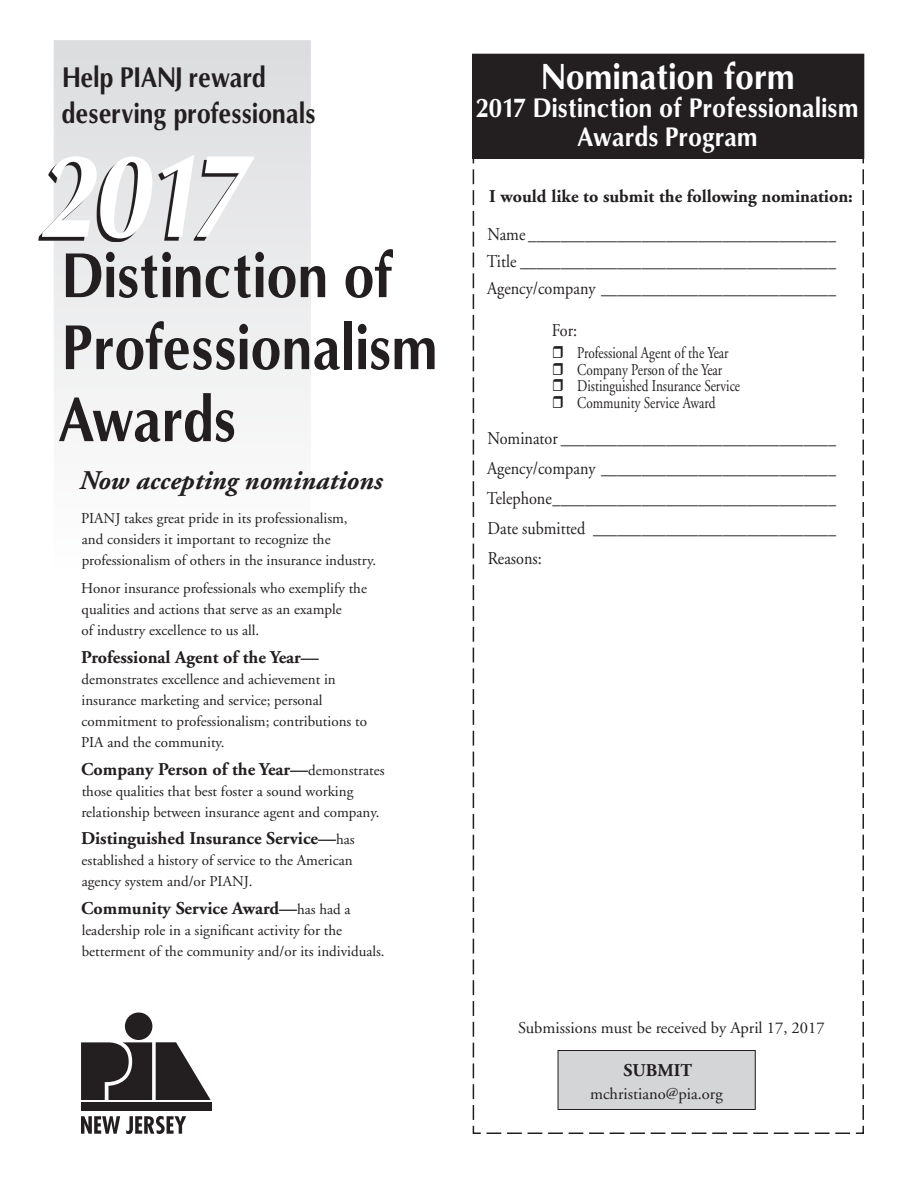
<style>
.page{position:relative;width:918px;height:1188px;background:#fff}
.page>*{position:absolute;margin:0;border:0;box-sizing:border-box;transform-origin:0 0}
.Superhead{font:italic 700 112.5px "Omni";color:#fff;scale:.86 1}
.Superhead-2{font:700 60px/72px "Omni";color:#231f20;scale:.86 1}
.t1{font:700 34.5px "Omni";letter-spacing:.005em;color:#fff;scale:.9 1}
.Superhead-3{font:700 27px/36px "Omni";color:#231f20;scale:.86 1}
.t2{font:italic 700 27px "Adobe Garamond";color:#231f20}
.t3{font:700 25.5px/28.5px "Omni";color:#fff;text-align:center;scale:.9 1}
.fm{font:18px "Adobe Garamond";color:#231f20;scale:.9 1}
.bt_ni{font:700 18px "Adobe Garamond";color:#231f20}
.fm-2{font:16.5px "Adobe Garamond";color:#231f20;scale:.8 1}
.bt_ni-2{font:16.5px "Adobe Garamond";color:#231f20}
.bt_ni-3{font:15px/21px "Adobe Garamond";color:#231f20}
.s1{font-weight:400;font-size:15px}
</style>
<div class="page">
<svg style="left:472px;top:154px;width:393px;height:980px"></svg>
<div style="left:473px;top:54px;width:391px;height:104px;background:#231f20"></div>
<div style="left:472px;top:54px;width:392px;height:105px;border:1px solid #231f20"></div>
<div style="left:54px;top:40px;width:256px;height:1087px;background:linear-gradient(to bottom,#e5e6e7,#fff);border:1px solid #dcdddf"></div>
<svg style="left:39px;top:158px;width:212px;height:84px;background:#a09fa0"></svg>
<svg style="left:81px;top:1042px;width:130px;height:58px"></svg>
<div style="left:125px;top:1012px;width:27px;height:28px;background:#231f20;border-radius:50%"></div>
<div style="left:81px;top:1103px;width:130px;height:8px;background:#231f20"></div>
<svg style="left:81px;top:1116px;width:39px;height:18px"></svg>
<svg style="left:126px;top:1116px;width:60px;height:18px"></svg>
<div style="left:558px;top:1051px;width:197px;height:58px;background:#d4d5d7"></div>
<div style="left:558px;top:1050px;width:197px;height:60px;border:1px solid #231f20"></div>
<svg style="left:553px;top:346px;width:10px;height:62px"></svg>
<p class="Superhead-3" style="left:62px;top:59px;width:297px">Help PIANJ reward deserving professionals</p>
<p class="Superhead" style="left:35px;top:124px;width:248px">2017</p>
<p class="Superhead-2" style="left:57px;top:239px;width:444px">Distinction of<br>Professionalism<br>Awards</p>
<p class="t2" style="left:79px;top:466px;width:305px">Now accepting nominations</p>
<p class="bt_ni-3" style="left:81px;top:509px;width:296px">PIANJ takes great pride in its professionalism,<br>and considers it important to recognize the professionalism of others in the insurance industry.</p>
<p class="bt_ni-3" style="left:81px;top:578px;width:287px">Honor insurance professionals who exemplify the qualities and actions that serve as an example<br>of industry excellence to us all.</p>
<p class="bt_ni" style="left:81px;top:647px;width:239px">Professional Agent of the Year—</p>
<p class="bt_ni-3" style="left:81px;top:669px;width:287px">demonstrates excellence and achievement in insurance marketing and service; personal commitment to professionalism; contributions to PIA and the community.</p>
<p class="bt_ni" style="left:81px;top:759px;width:305px">Company Person of the Year—<span class="s1">demonstrates</span></p>
<p class="bt_ni-3" style="left:81px;top:781px;width:300px">those qualities that best foster a sound working relationship between insurance agent and company.</p>
<p class="bt_ni" style="left:81px;top:829px;width:275px">Distinguished Insurance Service—<span class="s1">has</span></p>
<p class="bt_ni-3" style="left:82px;top:851px;width:273px">established a history of service to the American agency system and/or PIANJ.</p>
<p class="bt_ni" style="left:81px;top:899px;width:271px">Community Service Award—<span class="s1">has had a</span></p>
<p class="bt_ni-3" style="left:82px;top:920px;width:305px">leadership role in a significant activity for the betterment of the community and/or its individuals.</p>
<p class="t1" style="left:542px;top:54px;width:282px">Nomination form</p>
<p class="t3" style="left:475px;top:94px;width:427px">2017 Distinction of Professionalism<br>Awards Program</p>
<p class="bt_ni" style="left:489px;top:186px;width:365px">I would like to submit the following nomination:</p>
<p class="fm" style="left:488px;top:224px;width:389px">Name ______________________________________</p>
<p class="fm" style="left:487px;top:251px;width:389px">Title _______________________________________</p>
<p class="fm" style="left:487px;top:278px;width:389px">Agency/company _____________________________</p>
<p class="fm" style="left:552px;top:321px;width:30px">For:</p>
<p class="fm-2" style="left:577px;top:344px;width:191px">Professional Agent of the Year</p>
<p class="fm-2" style="left:577px;top:361px;width:183px">Company Person of the Year</p>
<p class="fm-2" style="left:577px;top:377px;width:205px">Distinguished Insurance Service</p>
<p class="fm-2" style="left:577px;top:394px;width:174px">Community Service Award</p>
<p class="fm" style="left:488px;top:428px;width:389px">Nominator __________________________________</p>
<p class="fm" style="left:487px;top:458px;width:389px">Agency/company _____________________________</p>
<p class="fm" style="left:487px;top:488px;width:389px">Telephone___________________________________</p>
<p class="fm" style="left:488px;top:518px;width:389px">Date submitted ______________________________</p>
<p class="fm" style="left:488px;top:548px;width:62px">Reasons:</p>
<p class="bt_ni-2" style="left:518px;top:1019px;width:308px">Submissions must be received by April 17, 2017</p>
<p class="bt_ni" style="left:623px;top:1060px;width:70px">SUBMIT</p>
<p class="bt_ni-2" style="left:590px;top:1085px;width:134px">mchristiano@pia.org</p>
</div>
